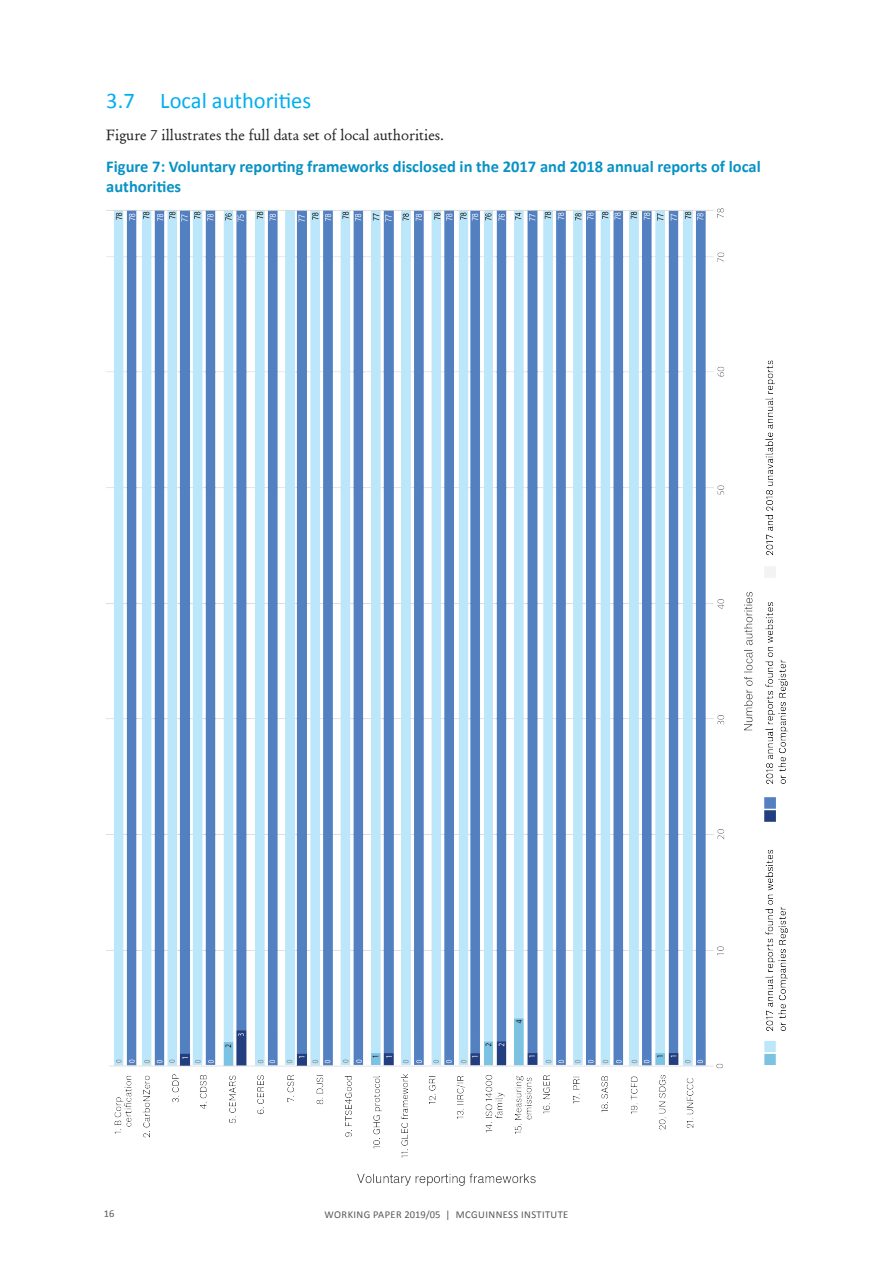
<style>
.page{position:relative;width:893px;height:1263px;background:#fff}
.page>*{position:absolute;margin:0;border:0;box-sizing:border-box;transform-origin:0 0}
.Blue_Titles{font:22.5px "Calibri";color:#00aeef}
.Figure_headings{font:700 16.5px/19.8px "Calibri";color:#0792c5}
.Body_reg{font:15px "Garamond Macronby Paul Kennett";color:#231f20}
.t1{font:10.5px "Calibri";letter-spacing:.04em;color:#57585a}
</style>
<div class="page">
<img style="left:106px;top:208px;width:682px;height:950px">
<img style="left:357px;top:1173px;width:179px;height:13px">
<p class="Blue_Titles" style="left:106px;top:86px;width:207px">3.7 Local authorities</p>
<p class="Body_reg" style="left:106px;top:124px;width:339px">Figure 7 illustrates the full data set of local authorities.</p>
<p class="Figure_headings" style="left:106px;top:156px;width:656px">Figure 7: Voluntary reporting frameworks disclosed in the 2017 and 2018 annual reports of local authorities</p>
<p class="t1" style="left:104px;top:1207px;width:12px">16</p>
<p class="t1" style="left:325px;top:1207px;width:245px">WORKING PAPER 2019/05 | MCGUINNESS INSTITUTE</p>
</div>
